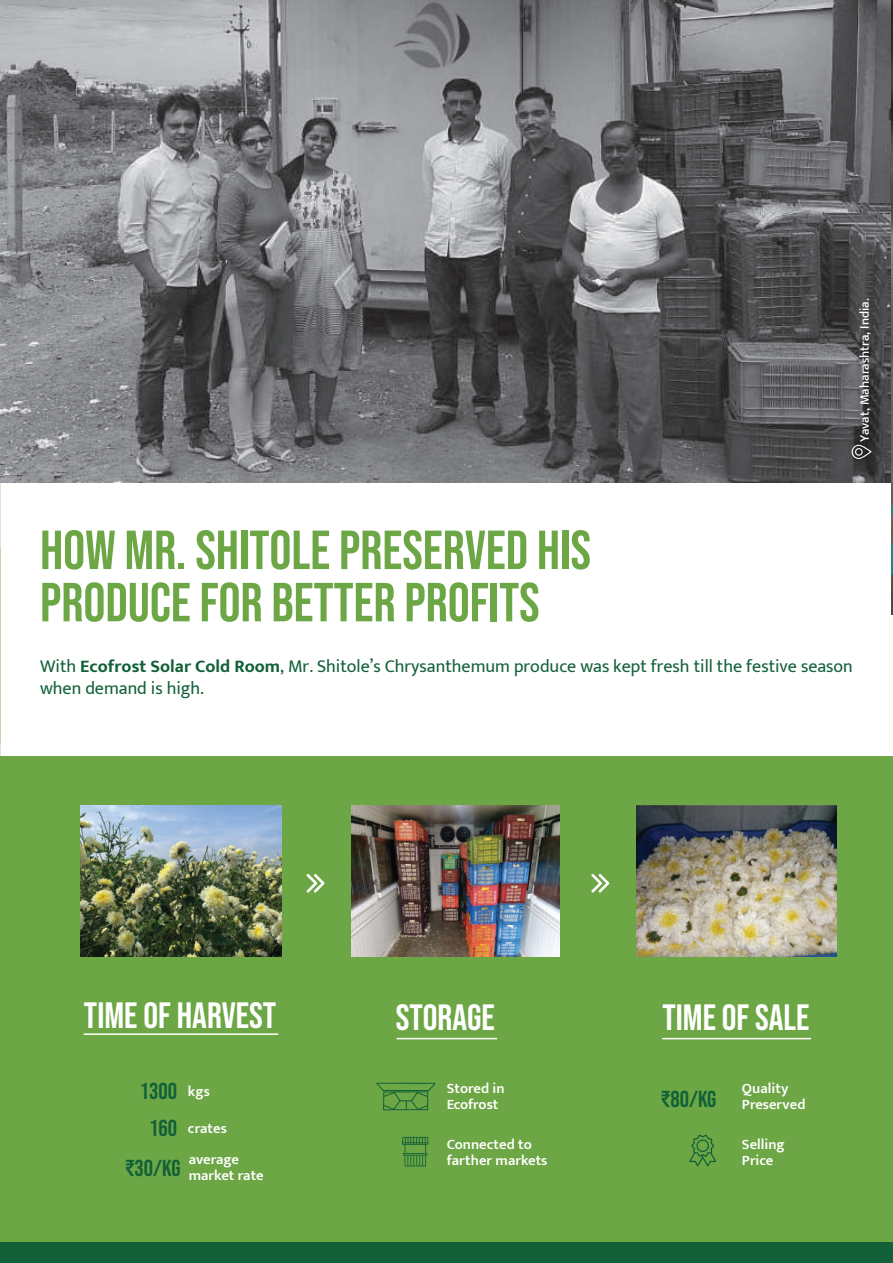
<style>
.page{position:relative;width:893px;height:1263px;background:#fff}
.page>*{position:absolute;margin:0;border:0;box-sizing:border-box;transform-origin:0 0}
.t1{font:54.9px/52.2px "Bebas Neue";color:#6ca645}
.t2{font:36.45px "Bebas Neue";color:#fff}
.t3{font:22.95px "Bebas Neue";color:#116038}
.t4{font:18px/22.5px "Mukta";color:#116038}
.t5{font:600 14.55px/16px "Mukta";color:#fff}
.t6{font:500 13.05px "Mukta";color:#fff}
.s1{font-weight:700}
.s2{font-family:"Mukta";font-weight:600;font-size:14.55px;color:#fff}
.s3{font-family:"Bebas Neue";font-weight:400;font-size:22.95px;color:#116038}
</style>
<div class="page">
<div style="left:0;top:756px;width:893px;height:507px;background:#6ca645"></div>
<hr style="left:84px;top:1033px;width:194px;height:2px;background:#fff">
<hr style="left:662px;top:1038px;width:149px;height:1px;background:#fff">
<hr style="left:396px;top:1038px;width:101px;height:1px;background:#fff">
<img style="left:351px;top:806px;width:208px;height:150px">
<img style="left:636px;top:806px;width:201px;height:150px">
<img style="left:81px;top:806px;width:200px;height:150px">
<svg style="left:307px;top:874px;width:18px;height:19px"></svg>
<svg style="left:591px;top:874px;width:18px;height:19px"></svg>
<svg style="left:376px;top:1082px;width:59px;height:28px"></svg>
<img style="left:0;top:0;width:891px;height:482px">
<svg style="left:402px;top:1137px;width:26px;height:29px"></svg>
<svg style="left:689px;top:1134px;width:27px;height:32px"></svg>
<div style="left:0;top:1243px;width:893px;height:20px;background:#116038"></div>
<svg style="left:852px;top:445px;width:20px;height:14px"></svg>
<img style="left:891px;top:0;width:2px;height:614px">
<h1 class="t1" style="left:40px;top:523px;width:552px">HOW MR. SHITOLE PRESERVED HIS<br>PRODUCE FOR BETTER PROFITS</h1>
<p class="t6" style="left:857px;top:441px;width:145px;rotate:-90deg">Yavat, Maharashtra, India.</p>
<p class="t4" style="left:40px;top:654px;width:814px">With <span class="s1">Ecofrost Solar Cold Room</span>, Mr. Shitole’s Chrysanthemum produce was kept fresh till the festive season when demand is high.</p>
<h2 class="t2" style="left:84px;top:995px;width:194px">TIME OF HARVEST</h2>
<h2 class="t2" style="left:396px;top:996px;width:100px">STORAGE</h2>
<h2 class="t2" style="left:662px;top:996px;width:149px">TIME OF SALE</h2>
<p class="t3" style="left:140px;top:1078px;width:72px">1300 <span class="s2">kgs</span></p>
<p class="t5" style="left:149px;top:1120px;width:80px"><span class="s3">160</span> crates</p>
<p class="t3" style="left:125px;top:1155px;width:57px">₹30/KG</p>
<p class="t5" style="left:189px;top:1151px;width:77px">average market rate</p>
<p class="t5" style="left:447px;top:1080px;width:59px">Stored in<br>Ecofrost</p>
<p class="t5" style="left:661px;top:1080px;width:146px;text-indent:81px">Quality <sup>₹80/KG</sup> Preserved</p>
<p class="t5" style="left:742px;top:1135px;width:44px">Selling<br>Price</p>
<p class="t5" style="left:447px;top:1135px;width:102px">Connected to farther markets</p>
</div>
